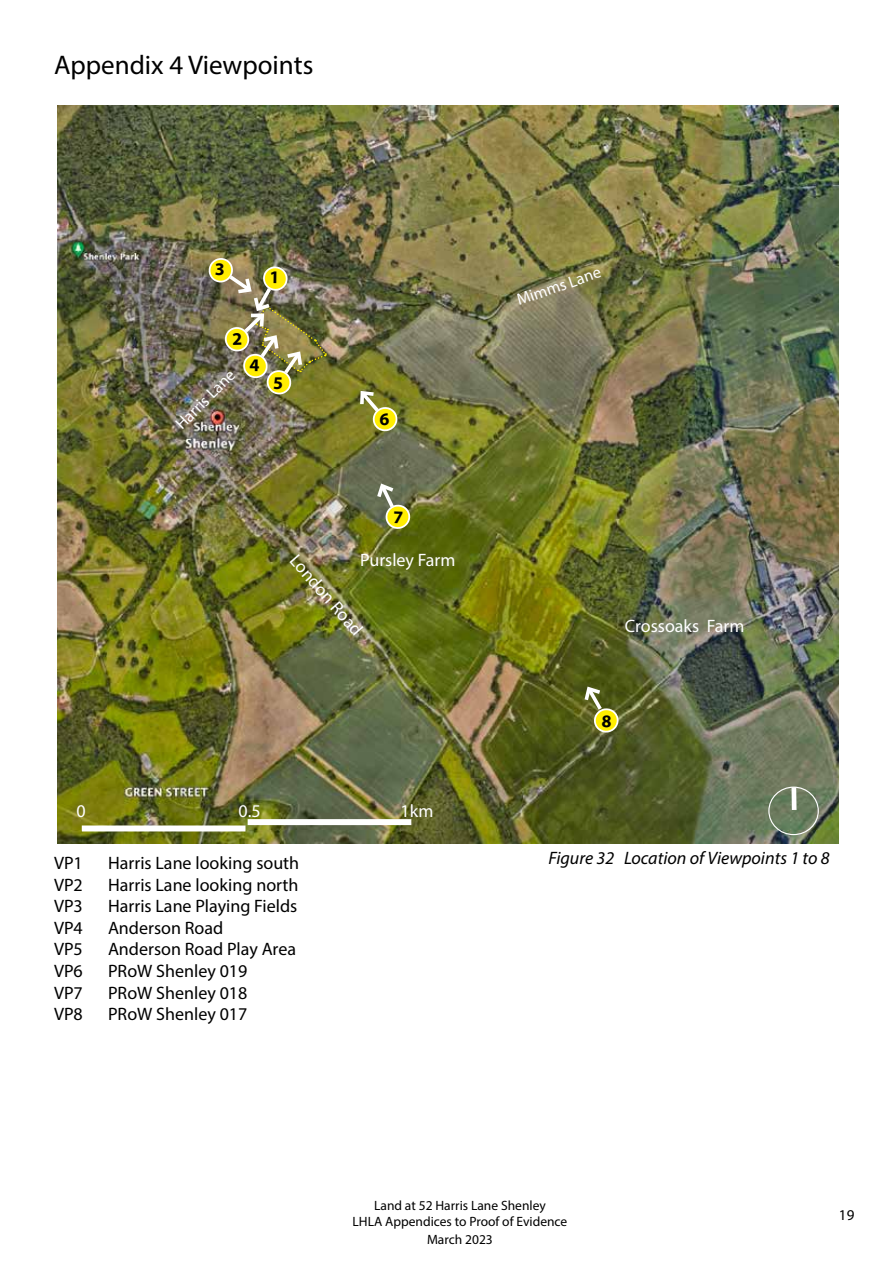
<style>
.page{position:relative;width:893px;height:1263px;background:#fff}
.page>*{position:absolute;margin:0;border:0;box-sizing:border-box;transform-origin:0 0}
.t1{font:27px "Myriad Pro";color:#000}
.t2{font:18px "Myriad Pro";color:#000}
.t3{font:18px "Myriad Pro";color:#fff}
.t4{font:italic 18px "Myriad Pro";color:#000}
.t5{font:700 17.85px "Myriad Pro";color:#000}
.t6{font:16.5px "Myriad Pro";color:#fff}
.t7{font:15px "Myriad Pro";color:#000}
.t8{font:13.5px/16.2px "Myriad Pro";color:#000;text-align:center}
</style>
<div class="page">
<img style="left:57px;top:106px;width:782px;height:737px">
<div style="left:82px;top:825px;width:163px;height:6px;background:#fff"></div>
<div style="left:248px;top:819px;width:163px;height:6px;background:#fff"></div>
<div style="left:768px;top:786px;width:51px;height:49px;border:1px solid #fff;border-radius:50%"></div>
<div style="left:791px;top:787px;width:5px;height:23px;background:#fff"></div>
<svg style="left:357px;top:388px;width:41px;height:43px;background:#a6a33f"></svg>
<svg style="left:374px;top:481px;width:36px;height:48px;background:#9a9c59"></svg>
<svg style="left:582px;top:684px;width:37px;height:49px;background:#8e9039"></svg>
<img style="left:206px;top:257px;width:120px;height:141px">
<p class="t1" style="left:54px;top:49px;width:261px">Appendix 4 Viewpoints</p>
<p class="t6" style="left:171px;top:419px;width:78px;rotate:-45deg">Harris Lane</p>
<p class="t5" style="left:273px;top:371px;width:11px">5</p>
<p class="t3" style="left:360px;top:549px;width:97px">P ursley F ar m</p>
<p class="t3" style="left:302px;top:550px;width:102px;rotate:49deg">London Road</p>
<p class="t6" style="left:514px;top:291px;width:90px;rotate:-19deg">Mimms Lane</p>
<p class="t3" style="left:625px;top:614px;width:121px">C r ossoaks F ar m</p>
<p class="t3" style="left:76px;top:799px;width:11px">0</p>
<p class="t3" style="left:238px;top:799px;width:24px">0.5</p>
<p class="t3" style="left:400px;top:799px;width:34px">1k m</p>
<p class="t2" style="left:54px;top:852px;width:30px">VP1</p>
<p class="t2" style="left:108px;top:852px;width:193px">Harris Lane looking south</p>
<p class="t2" style="left:54px;top:873px;width:30px">VP2</p>
<p class="t2" style="left:108px;top:873px;width:192px">Harris Lane looking north</p>
<p class="t2" style="left:54px;top:895px;width:30px">VP3</p>
<p class="t2" style="left:108px;top:895px;width:191px">Harris Lane Playing Fields</p>
<p class="t2" style="left:54px;top:917px;width:30px">VP4</p>
<p class="t2" style="left:108px;top:917px;width:117px">Anderson Road</p>
<p class="t2" style="left:54px;top:938px;width:30px">VP5</p>
<p class="t2" style="left:108px;top:938px;width:190px">Anderson Road Play Area</p>
<p class="t2" style="left:54px;top:960px;width:30px">VP6</p>
<p class="t2" style="left:108px;top:960px;width:141px">PRoW Shenley 019</p>
<p class="t2" style="left:54px;top:981px;width:30px">VP7</p>
<p class="t2" style="left:108px;top:981px;width:141px">PRoW Shenley 018</p>
<p class="t2" style="left:54px;top:1003px;width:30px">VP8</p>
<p class="t2" style="left:108px;top:1003px;width:141px">PRoW Shenley 017</p>
<p class="t4" style="left:548px;top:846px;width:283px">Figure 32 Location of Viewpoints 1 to 8</p>
<p class="t8" style="left:353px;top:1197px;width:216px">Land at 52 Harris Lane Shenley<br>LHLA Appendices to Proof of Evidence</p>
<p class="t8" style="left:427px;top:1231px;width:67px">March 2023</p>
<p class="t7" style="left:839px;top:1206px;width:17px">19</p>
</div>
